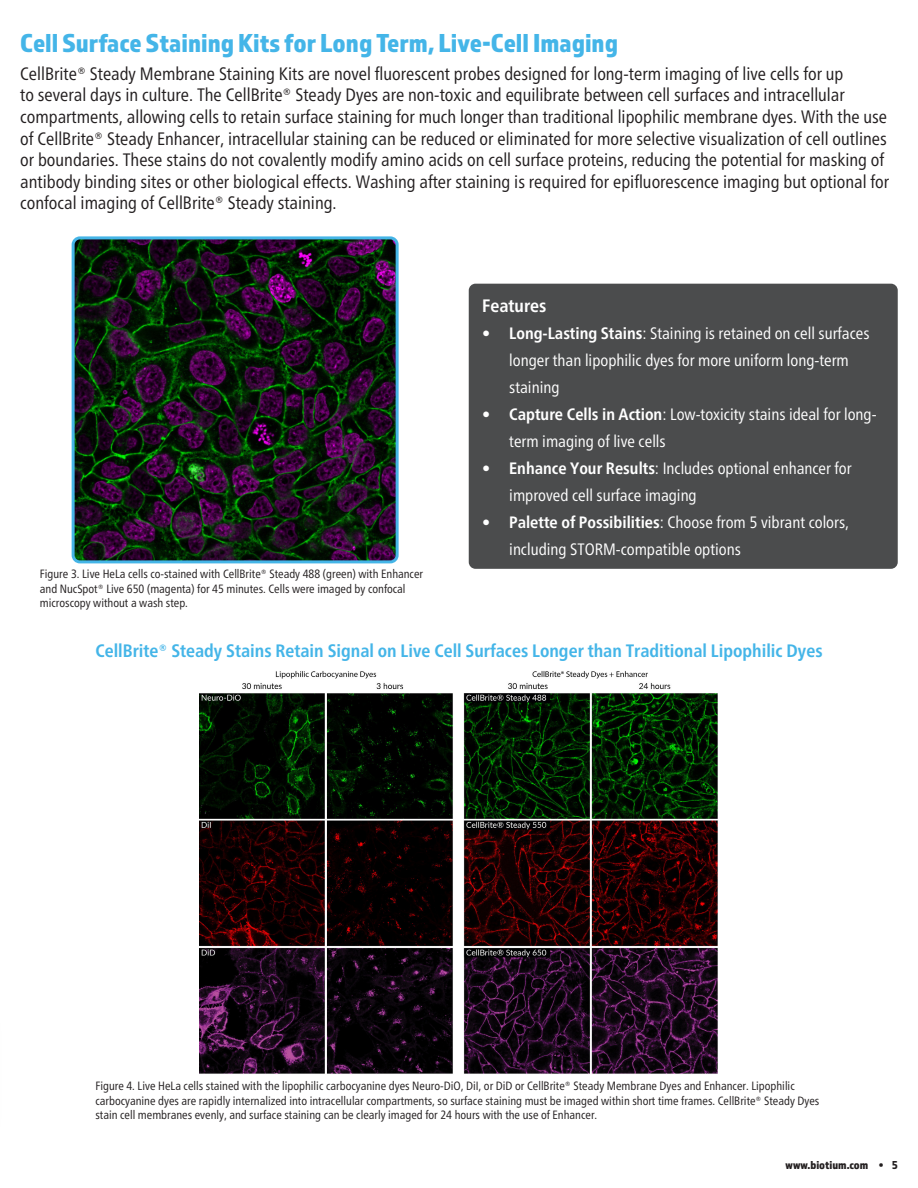
<style>
.page{position:relative;width:918px;height:1188px;background:#fff}
.page>*{position:absolute;margin:0;border:0;box-sizing:border-box;transform-origin:0 0}
.t1{font:27px "Almaq Refined";color:#44b5e8}
.t2{font:condensed 18px/21.6px "Frutiger Neue LT";color:#231f20}
.t3{font:700 condensed 18px "Frutiger Neue LT";color:#44b5e8}
.t4{font:700 condensed 18px "Frutiger Neue LT";color:#fff}
.t5{font:condensed 16.5px/27px "Frutiger Neue LT";color:#fff}
.t6{font:condensed 12px/14.4px "Frutiger Neue LT";color:#231f20}
.t7{font:12px "Almaq Refined";color:#231f20}
.s1{font-weight:700}
</style>
<div class="page">
<img style="left:200px;top:671px;width:518px;height:403px">
<img style="left:73px;top:240px;width:322px;height:322px">
<div style="left:72px;top:236px;width:327px;height:327px;border:3px solid #45b5e7;border-radius:7px"></div>
<div style="left:469px;top:284px;width:429px;height:285px;background:#4b4c4d;border-radius:7px"></div>
<p class="t1" style="left:20px;top:27px;width:599px">Cell Surface Staining Kits for Long Term, Live-Cell Imaging</p>
<p class="t2" style="left:20px;top:63px;width:870px">CellBrite® Steady Membrane Staining Kits are novel fluorescent probes designed for long-term imaging of live cells for up<br>to several days in culture. The CellBrite® Steady Dyes are non-toxic and equilibrate between cell surfaces and intracellular compartments, allowing cells to retain surface staining for much longer than traditional lipophilic membrane dyes. With the use of CellBrite® Steady Enhancer, intracellular staining can be reduced or eliminated for more selective visualization of cell outlines or boundaries. These stains do not covalently modify amino acids on cell surface proteins, reducing the potential for masking of antibody binding sites or other biological effects. Washing after staining is required for epifluorescence imaging but optional for confocal imaging of CellBrite® Steady staining.</p>
<p class="t6" style="left:40px;top:567px;width:385px">Figure 3. Live HeLa cells co-stained with CellBrite® Steady 488 (green) with Enhancer and NucSpot® Live 650 (magenta) for 45 minutes. Cells were imaged by confocal microscopy without a wash step.</p>
<p class="t4" style="left:482px;top:295px;width:66px">Features</p>
<p class="t5" style="left:509px;top:320px;width:362px;text-indent:-27px"><span class="s1">• Long-Lasting Stains</span>: Staining is retained on cell surfaces longer than lipophilic dyes for more uniform long-term staining</p>
<p class="t5" style="left:509px;top:401px;width:369px;text-indent:-27px"><span class="s1">• Capture Cells in Action</span>: Low-toxicity stains ideal for long&shy;term imaging of live cells</p>
<p class="t5" style="left:509px;top:455px;width:344px;text-indent:-27px"><span class="s1">• Enhance Your Results</span>: Includes optional enhancer for improved cell surface imaging</p>
<p class="t5" style="left:509px;top:509px;width:341px;text-indent:-27px"><span class="s1">• Palette of Possibilities</span>: Choose from 5 vibrant colors, including STORM-compatible options</p>
<p class="t3" style="left:95px;top:641px;width:729px">CellBrite® Steady Stains Retain Signal on Live Cell Surfaces Longer than Traditional Lipophilic Dyes</p>
<p class="t6" style="left:95px;top:1079px;width:726px">Figure 4. Live HeLa cells stained with the lipophilic carbocyanine dyes Neuro-DiO, DiI, or DiD or CellBrite® Steady Membrane Dyes and Enhancer. Lipophilic carbocyanine dyes are rapidly internalized into intracellular compartments, so surface staining must be imaged within short time frames. CellBrite® Steady Dyes stain cell membranes evenly, and surface staining can be clearly imaged for 24 hours with the use of Enhancer.</p>
<p class="t7" style="left:786px;top:1158px;width:114px">www.biotium.com • 5</p>
</div>
